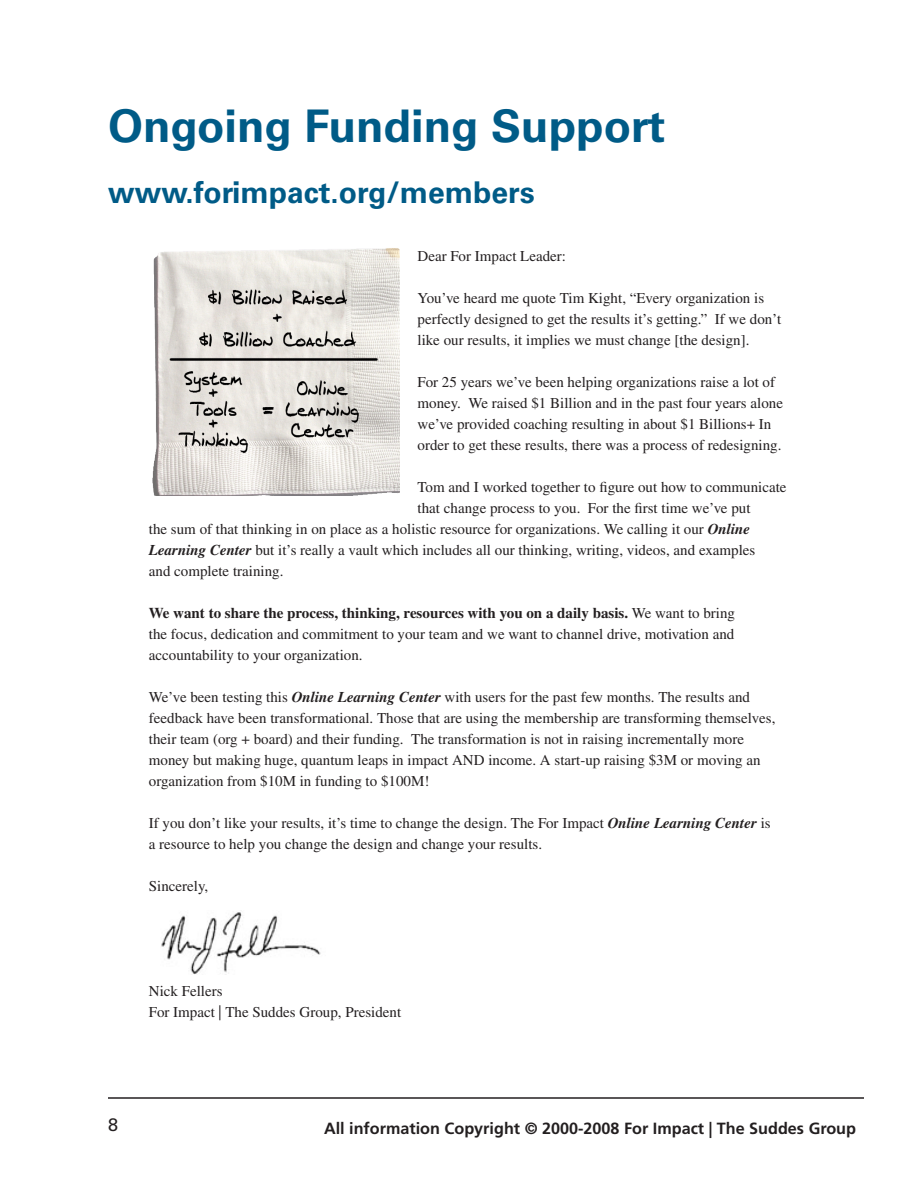
<style>
.page{position:relative;width:918px;height:1188px;background:#fff}
.page>*{position:absolute;margin:0;border:0;box-sizing:border-box;transform-origin:0 0}
.t1{font:700 45px "Univers";color:#005b87}
.t2{font:700 30px "Univers";color:#005b87}
.t3{font:700 16.2px "Frutiger";color:#231f20}
.t4{font:15px/21px "Times";color:#231f20}
.s1{font-weight:700;font-style:italic}
.s2{font-weight:700}
</style>
<div class="page">
<hr style="left:108px;top:1097px;width:756px;height:2px;background:#231f20">
<img style="left:161px;top:912px;width:160px;height:63px">
<img style="left:152px;top:248px;width:248px;height:248px">
<p class="t1" style="left:108px;top:100px;width:559px">Ongoing Funding Support</p>
<p class="t2" style="left:108px;top:174px;width:428px">www.forimpact.org/members</p>
<p class="t4" style="left:418px;top:246px;width:150px">Dear For Impact Leader:</p>
<p class="t4" style="left:418px;top:288px;width:365px">You’ve heard me quote Tim Kight, “Every organization is perfectly designed to get the results it’s getting.” If we don’t like our results, it implies we must change [the design].</p>
<p class="t4" style="left:418px;top:372px;width:367px">For 25 years we’ve been helping organizations raise a lot of money. We raised $1 Billion and in the past four years alone we’ve provided coaching resulting in about $1 Billions+ In order to get these results, there was a process of redesigning.</p>
<p class="t4" style="left:418px;top:477px;width:370px">Tom and I worked together to figure out how to communicate</p>
<p class="t4" style="left:418px;top:498px;width:334px">that change process to you. For the first time we’ve put</p>
<p class="t4" style="left:149px;top:519px;width:603px">the sum of that thinking in on place as a holistic resource for organizations. We calling it our <span class="s1">Online</span></p>
<p class="t4" style="left:149px;top:540px;width:608px"><span class="s1">Learning Center</span> but it’s really a vault which includes all our thinking, writing, videos, and examples</p>
<p class="t4" style="left:149px;top:561px;width:136px">and complete training.</p>
<p class="t4" style="left:149px;top:603px;width:588px;text-align:justify"><span class="s2">We want to share the process, thinking, resources with you on a daily basis.</span> We want to bring the focus, dedication and commitment to your team and we want to channel drive, motivation and accountability to your organization.</p>
<p class="t4" style="left:149px;top:687px;width:628px">We’ve been testing this <span class="s1">Online Learning Center</span> with users for the past few months. The results and feedback have been transformational. Those that are using the membership are transforming themselves, their team (org + board) and their funding. The transformation is not in raising incrementally more money but making huge, quantum leaps in impact AND income. A start-up raising $3M or moving an organization from $10M in funding to $100M!</p>
<p class="t4" style="left:149px;top:813px;width:623px">If you don’t like your results, it’s time to change the design. The For Impact <span class="s1">Online Learning Center</span> is a resource to help you change the design and change your results.</p>
<p class="t4" style="left:149px;top:876px;width:61px">Sincerely,</p>
<p class="t4" style="left:149px;top:981px;width:75px">Nick Fellers</p>
<p class="t4" style="left:149px;top:1002px;width:254px">For Impact | The Suddes Group, President</p>
<p class="t3" style="left:324px;top:1118px;width:534px">All information Copyright © 2000-2008 For Impact | The Suddes Group</p>
</div>
